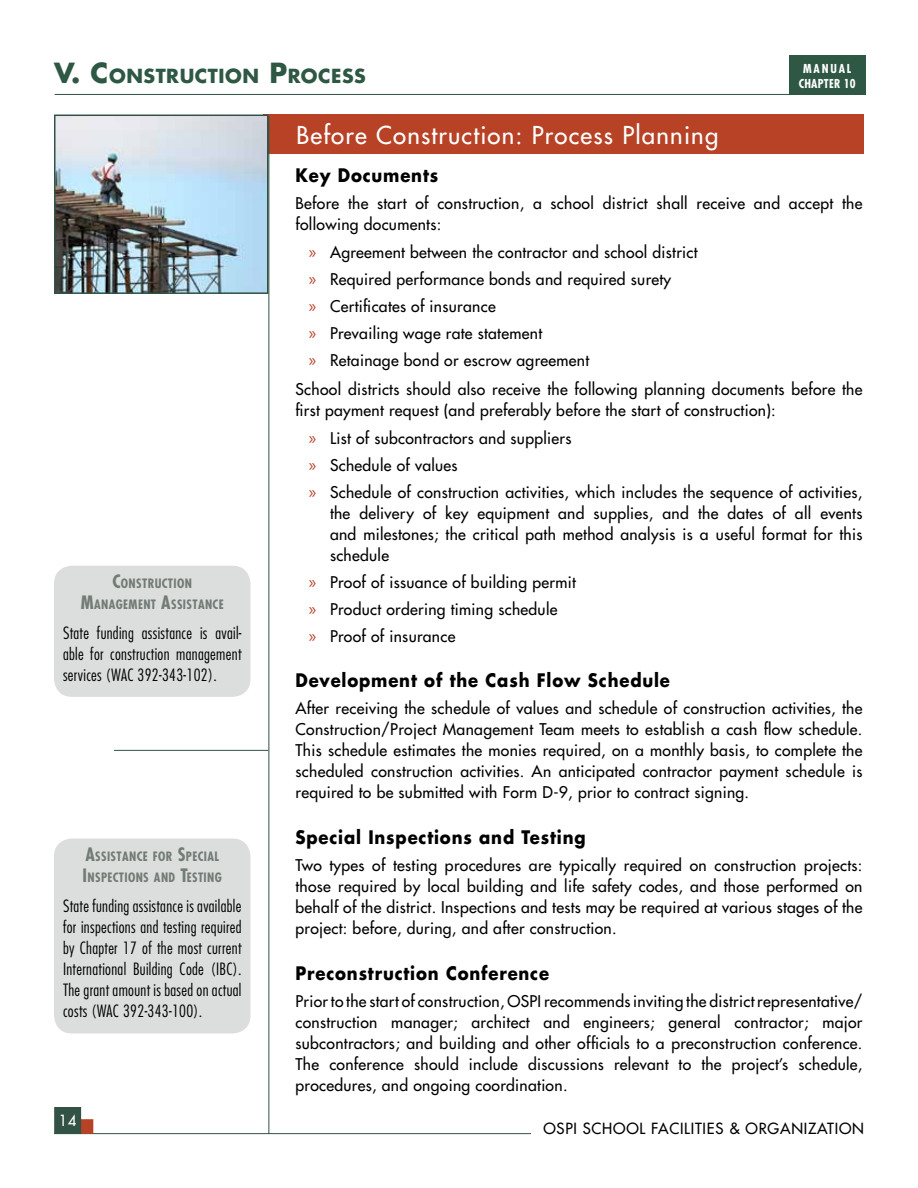
<style>
.page{position:relative;width:918px;height:1188px;background:#fff}
.page>*{position:absolute;margin:0;border:0;box-sizing:border-box;transform-origin:0 0}
.t1{font:500 24px "Futura Std";letter-spacing:.05em;color:#fff}
.t2{font:700 18.9px "Futura Std";letter-spacing:.03em;color:#2e5844}
.t3{font:700 18.15px "Futura Std";letter-spacing:.05em;color:#000;scale:.91 1}
.t4{font:300 condensed 16.5px/21px "Futura Std";letter-spacing:.02em;color:#000;text-align:justify}
.t5{font:500 15.75px/21px "Futura Std";letter-spacing:.02em;color:#000}
.t6{font:500 15px "Futura Std";letter-spacing:.05em;color:#000}
.t7{font:500 15px "Futura Std";color:#fff}
.t8{font:700 condensed 12.6px/21px "Futura Std";letter-spacing:.03em;color:#727b75;text-align:center}
.t9{font:700 condensed 12px/14.4px "Futura Std";letter-spacing:.02em;color:#fff;text-align:center}
.s1{font-size:27px}
.s2{font-family:"Myriad Pro";font-weight:400;font-size:18px;color:#b84226}
.s3{font-size:18px}
</style>
<div class="page">
<hr style="left:54px;top:1133px;width:477px;height:1px;background:#315244">
<hr style="left:55px;top:94px;width:810px;height:1px;background:#315244">
<div style="left:79px;top:1119px;width:14px;height:15px;background:#b84226;border:2px solid #b84226"></div>
<div style="left:54px;top:1107px;width:27px;height:27px;background:#315244"></div>
<div style="left:789px;top:56px;width:77px;height:39px;background:#2e5844"></div>
<div style="left:264px;top:115px;width:600px;height:39px;background:#b84226"></div>
<img style="left:57px;top:118px;width:208px;height:173px">
<div style="left:54px;top:115px;width:214px;height:179px;border:2px solid #315244"></div>
<hr style="left:268px;top:116px;width:1px;height:1018px;background:#315244">
<div style="left:54px;top:566px;width:196px;height:131px;background:#dcdedd;border-radius:18px"></div>
<div style="left:54px;top:838px;width:196px;height:196px;background:#dcdedd;border-radius:18px"></div>
<hr style="left:114px;top:750px;width:154px;height:1px;background:#315244">
<p class="t2" style="left:54px;top:64px;width:301px"><span class="s1">V. C</span>ONSTRUCTION <span class="s1">P</span>ROCESS</p>
<p class="t9" style="left:799px;top:62px;width:59px">MAN UAL<br>CHAPTER 10</p>
<h1 class="t1" style="left:297px;top:120px;width:423px">Before Construction: Process Planning</h1>
<p class="t3" style="left:296px;top:163px;width:158px">Key Documents</p>
<p class="t5" style="left:296px;top:192px;width:569px">Before the start of construction, a school district shall receive and accept the following documents:</p>
<p class="t5" style="left:309px;top:239px;width:390px;line-height:27px"><span class="s2">»</span> Agreement between the contractor and school district <span class="s2">»</span> Required performance bonds and required surety<br><span class="s2">»</span> Certificates of insurance<br><span class="s2">»</span> Prevailing wage rate statement<br><span class="s2">»</span> Retainage bond or escrow agreement</p>
<p class="t5" style="left:296px;top:378px;width:569px">School districts should also receive the following planning documents before the first payment request (and preferably before the start of construction):</p>
<p class="t5" style="left:309px;top:425px;width:555px;line-height:27px"><span class="s2">»</span> List of subcontractors and suppliers<br><span class="s2">»</span> Schedule of values<br><span class="s2">»</span> Schedule of construction activities, which includes the sequence of activities,</p>
<p class="t5" style="left:330px;top:503px;width:534px;text-align:justify">the delivery of key equipment and supplies, and the dates of all events and milestones; the critical path method analysis is a useful format for this schedule</p>
<p class="t5" style="left:309px;top:569px;width:268px;line-height:27px"><span class="s2">»</span> Proof of issuance of building permit <span class="s2">»</span> Product ordering timing schedule<br><span class="s2">»</span> Proof of insurance</p>
<p class="t3" style="left:296px;top:668px;width:413px">Development of the Cash Flow Schedule</p>
<p class="t5" style="left:296px;top:697px;width:569px;text-align:justify">After receiving the schedule of values and schedule of construction activities, the Construction/Project Management Team meets to establish a cash flow schedule.<br>This schedule estimates the monies required, on a monthly basis, to complete the scheduled construction activities. An anticipated contractor payment schedule is required to be submitted with Form D-9, prior to contract signing.</p>
<p class="t3" style="left:296px;top:825px;width:320px">Special Inspections and Testing</p>
<p class="t5" style="left:296px;top:855px;width:569px;text-align:justify">Two types of testing procedures are typically required on construction projects: those required by local building and life safety codes, and those performed on behalf of the district. Inspections and tests may be required at various stages of the project: before, during, and after construction.</p>
<p class="t3" style="left:296px;top:961px;width:280px">Preconstruction Conference</p>
<p class="t5" style="left:296px;top:991px;width:569px;text-align:justify">Prior to the start of construction, OSPI recommends inviting the district representative/ construction manager; architect and engineers; general contractor; major subcontractors; and building and other officials to a preconstruction conference.<br>The conference should include discussions relevant to the project’s schedule, procedures, and ongoing coordination.</p>
<p class="t8" style="left:81px;top:573px;width:144px"><span class="s3">C</span>ONSTRUCTION<br><span class="s3">M</span>ANAGEMENT <span class="s3">A</span>SSISTANCE</p>
<p class="t4" style="left:63px;top:622px;width:180px">State funding assistance is avail&shy;able for construction management services (WAC 392-343-102).</p>
<p class="t8" style="left:83px;top:846px;width:141px;text-align:left"><span class="s3">A</span>SSISTANCE FOR <span class="s3">S</span>PECIAL<br><span class="s3">I</span>NSPECTIONS AND <span class="s3">T</span>ESTING</p>
<p class="t4" style="left:63px;top:895px;width:180px">State funding assistance is available for inspections and testing required by Chapter 17 of the most current International Building Code (IBC).<br>The grant amount is based on actual costs (WAC 392-343-100).</p>
<p class="t7" style="left:59px;top:1111px;width:19px">14</p>
<p class="t6" style="left:543px;top:1119px;width:60px">OSPI School</p>
<p class="t6" style="left:651px;top:1119px;width:16px">Facilities</p>
<p class="t6" style="left:729px;top:1119px;width:40px">&amp; Organi</p>
<p class="t6" style="left:808px;top:1119px;width:20px">zation</p>
</div>
